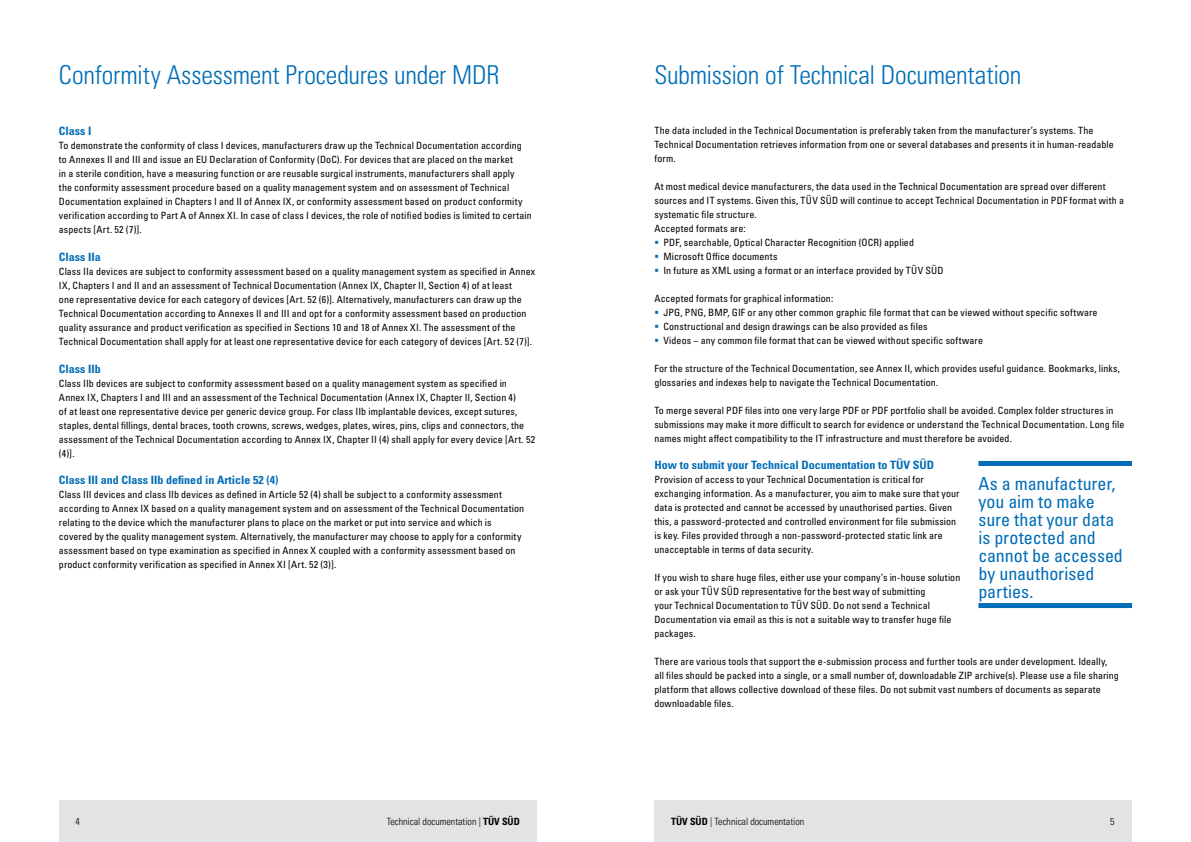
<style>
.page{position:relative;width:1191px;height:842px;background:#fff}
.page>*{position:absolute;margin:0;border:0;box-sizing:border-box;transform-origin:0 0}
.t1{font:26px "Univers LTCYR 47 Light Cond";letter-spacing:-.01em;color:#006db6}
.t2{font:condensed 18px/18px "Univers LTCYR 57";letter-spacing:-.005em;color:#006db6}
.t3{font:11.5px "Univers LTCYR 67 Bold Cond";color:#006db6;scale:1.04 1}
.t4{font:condensed 10px/14px "Univers LTCYR 57";letter-spacing:.01em;color:#000}
.t5{font:10px "Univers LTCYR 47 Light Cond";color:#000}
.s1{color:#006db6}
.s2{font-family:"Univers LTCYR 67 Bold Cond"}
</style>
<div class="page">
<div style="left:59px;top:800px;width:478px;height:42px;background:#e2e3e4"></div>
<div style="left:654px;top:800px;width:478px;height:42px;background:#e2e3e4"></div>
<div style="left:978px;top:461px;width:154px;height:5px;background:#006db6"></div>
<div style="left:978px;top:603px;width:154px;height:5px;background:#006db6"></div>
<h1 class="t1" style="left:59px;top:57px;width:442px">Conformity Assessment Procedures under MDR</h1>
<h1 class="t1" style="left:654px;top:57px;width:368px">Submission of Technical Documentation</h1>
<p class="t3" style="left:59px;top:124px;width:33px">Class I</p>
<p class="t4" style="left:59px;top:138px;width:474px">To demonstrate the conformity of class I devices, manufacturers draw up the Technical Documentation according to Annexes II and III and issue an EU Declaration of Conformity (DoC). For devices that are placed on the market<br>in a sterile condition, have a measuring function or are reusable surgical instruments, manufacturers shall apply<br>the conformity assessment procedure based on a quality management system and on assessment of Technical Documentation explained in Chapters I and II of Annex IX, or conformity assessment based on product conformity verification according to Part A of Annex XI. In case of class I devices, the role of notified bodies is limited to certain aspects [Art. 52 (7)].</p>
<p class="t3" style="left:59px;top:250px;width:42px">Class IIa</p>
<p class="t4" style="left:59px;top:264px;width:478px">Class IIa devices are subject to conformity assessment based on a quality management system as specified in Annex IX, Chapters I and II and an assessment of Technical Documentation (Annex IX, Chapter II, Section 4) of at least<br>one representative device for each category of devices [Art. 52 (6)]. Alternatively, manufacturers can draw up the Technical Documentation according to Annexes II and III and opt for a conformity assessment based on production quality assurance and product verification as specified in Sections 10 and 18 of Annex XI. The assessment of the Technical Documentation shall apply for at least one representative device for each category of devices [Art. 52 (7)].</p>
<p class="t3" style="left:59px;top:362px;width:42px">Class IIb</p>
<p class="t4" style="left:59px;top:376px;width:478px">Class IIb devices are subject to conformity assessment based on a quality management system as specified in Annex IX, Chapters I and III and an assessment of the Technical Documentation (Annex IX, Chapter II, Section 4)<br>of at least one representative device per generic device group. For class IIb implantable devices, except sutures, staples, dental fillings, dental braces, tooth crowns, screws, wedges, plates, wires, pins, clips and connectors, the assessment of the Technical Documentation according to Annex IX, Chapter II (4) shall apply for every device [Art. 52 (4)].</p>
<p class="t3" style="left:59px;top:473px;width:212px">Class III and Class IIb defined in Article 52 (4)</p>
<p class="t4" style="left:59px;top:488px;width:467px">Class III devices and class IIb devices as defined in Article 52 (4) shall be subject to a conformity assessment according to Annex IX based on a quality management system and on assessment of the Technical Documentation relating to the device which the manufacturer plans to place on the market or put into service and which is covered by the quality management system. Alternatively, the manufacturer may choose to apply for a conformity assessment based on type examination as specified in Annex X coupled with a conformity assessment based on product conformity verification as specified in Annex XI [Art. 52 (3)].</p>
<p class="t4" style="left:654px;top:123px;width:461px">The data included in the Technical Documentation is preferably taken from the manufacturer’s systems. The<br>Technical Documentation retrieves information from one or several databases and presents it in human-readable form.</p>
<p class="t4" style="left:654px;top:179px;width:471px">At most medical device manufacturers, the data used in the Technical Documentation are spread over different sources and IT systems. Given this, TÜV SÜD will continue to accept Technical Documentation in PDF format with a systematic file structure.<br>Accepted formats are:</p>
<p class="t4" style="left:654px;top:235px;width:261px"><span class="s1">▪</span> PDF, searchable, Optical Character Recognition (OCR) applied</p>
<p class="t4" style="left:654px;top:249px;width:124px"><span class="s1">▪</span> Microsoft Office documents</p>
<p class="t4" style="left:654px;top:263px;width:291px"><span class="s1">▪</span> In future as XML using a format or an interface provided by TÜV SÜD</p>
<p class="t4" style="left:654px;top:291px;width:180px">Accepted formats for graphical information:</p>
<p class="t4" style="left:654px;top:305px;width:445px"><span class="s1">▪</span> JPG, PNG, BMP, GIF or any other common graphic file format that can be viewed without specific software</p>
<p class="t4" style="left:654px;top:319px;width:275px"><span class="s1">▪</span> Constructional and design drawings can be also provided as files</p>
<p class="t4" style="left:654px;top:333px;width:330px"><span class="s1">▪</span> Videos – any common file format that can be viewed without specific software</p>
<p class="t4" style="left:654px;top:361px;width:467px">For the structure of the Technical Documentation, see Annex II, which provides useful guidance. Bookmarks, links, glossaries and indexes help to navigate the Technical Documentation.</p>
<p class="t4" style="left:654px;top:403px;width:471px">To merge several PDF files into one very large PDF or PDF portfolio shall be avoided. Complex folder structures in submissions may make it more difficult to search for evidence or understand the Technical Documentation. Long file names might affect compatibility to the IT infrastructure and must therefore be avoided.</p>
<p class="t3" style="left:654px;top:458px;width:271px">How to submit your Technical Documentation to TÜV SÜD</p>
<p class="t4" style="left:654px;top:472px;width:306px">Provision of access to your Technical Documentation is critical for exchanging information. As a manufacturer, you aim to make sure that your data is protected and cannot be accessed by unauthorised parties. Given this, a password-protected and controlled environment for file submission is key. Files provided through a non-password-protected static link are unacceptable in terms of data security.</p>
<p class="t4" style="left:654px;top:570px;width:307px">If you wish to share huge files, either use your company’s in-house solution or ask your TÜV SÜD representative for the best way of submitting<br>your Technical Documentation to TÜV SÜD. Do not send a Technical Documentation via email as this is not a suitable way to transfer huge file packages.</p>
<p class="t4" style="left:654px;top:654px;width:466px">There are various tools that support the e-submission process and further tools are under development. Ideally, all files should be packed into a single, or a small number of, downloadable ZIP archive(s). Please use a file sharing platform that allows collective download of these files. Do not submit vast numbers of documents as separate downloadable files.</p>
<h2 class="t2" style="left:978px;top:474px;width:146px">As a manufacturer, you aim to make sure that your data is protected and cannot be accessed by unauthorised parties.</h2>
<p class="t5" style="left:75px;top:814px;width:6px">4</p>
<p class="t5" style="left:387px;top:814px;width:135px">Technical documentation | <span class="s2">TÜV SÜD</span></p>
<p class="t5" style="left:671px;top:815px;width:135px"><span class="s2">TÜV SÜD</span> | Technical documentation</p>
<p class="t5" style="left:1110px;top:814px;width:6px">5</p>
</div>
